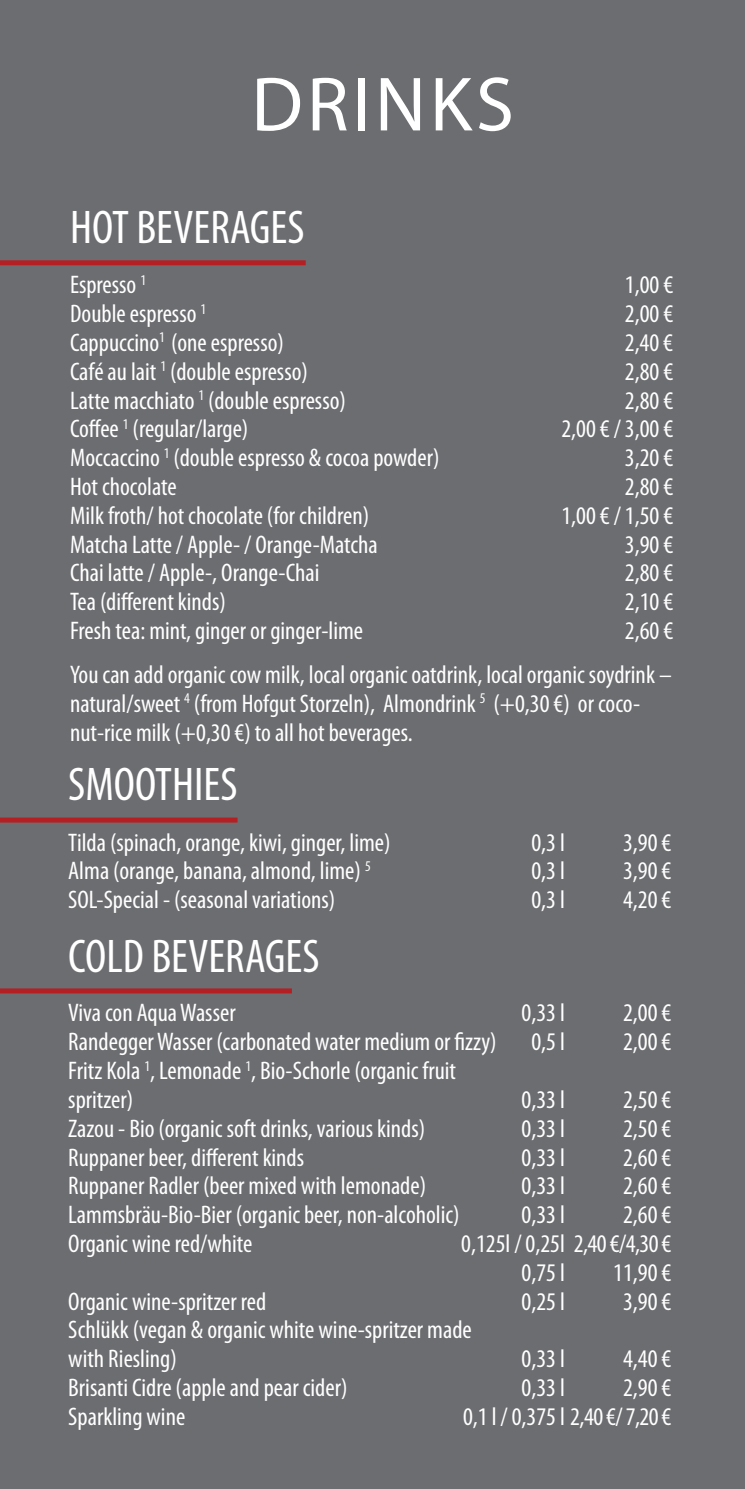
<style>
.page{position:relative;width:745px;height:1489px;background:#fff}
.page>*{position:absolute;margin:0;border:0;box-sizing:border-box;transform-origin:0 0}
.t1{font:77.5px "Myriad Pro";letter-spacing:.05em;color:#fff}
.t2{font:condensed 47.5px "Myriad Pro";color:#fff}
.t3{font:condensed 25.5px/28.8px "Myriad Pro";color:#fff}
</style>
<div class="page">
<div style="left:0;top:0;width:744px;height:1488px;background:#6c6d70"></div>
<div style="left:0;top:988px;width:292px;height:5px;background:#b31f23"></div>
<div style="left:0;top:817px;width:237px;height:5px;background:#b31f23"></div>
<div style="left:0;top:260px;width:305px;height:5px;background:#b31f23"></div>
<h1 class="t1" style="left:251px;top:57px;width:264px">DRINKS</h1>
<h2 class="t2" style="left:70px;top:198px;width:236px">HOT BEVERAGES</h2>
<p class="t3" style="left:70px;top:270px;width:78px">Espresso <sup>1</sup></p>
<p class="t3" style="left:624px;top:270px;width:50px">1,00 €</p>
<p class="t3" style="left:70px;top:299px;width:138px">Double espresso <sup>1</sup></p>
<p class="t3" style="left:624px;top:299px;width:50px">2,00 €</p>
<p class="t3" style="left:70px;top:328px;width:215px">Cappuccino<sup>1</sup> (one espresso)</p>
<p class="t3" style="left:624px;top:328px;width:50px">2,40 €</p>
<p class="t3" style="left:70px;top:356px;width:239px">Café au lait <sup>1</sup> (double espresso)</p>
<p class="t3" style="left:624px;top:356px;width:50px">2,80 €</p>
<p class="t3" style="left:70px;top:385px;width:277px">Latte macchiato <sup>1</sup> (double espresso)</p>
<p class="t3" style="left:624px;top:385px;width:50px">2,80 €</p>
<p class="t3" style="left:70px;top:414px;width:180px">Coffee <sup>1</sup> (regular/large)</p>
<p class="t3" style="left:561px;top:414px;width:113px">2,00 € / 3,00 €</p>
<p class="t3" style="left:70px;top:443px;width:371px">Moccaccino <sup>1</sup> (double espresso &amp; cocoa powder)</p>
<p class="t3" style="left:624px;top:443px;width:50px">3,20 €</p>
<p class="t3" style="left:70px;top:472px;width:108px">Hot chocolate</p>
<p class="t3" style="left:624px;top:472px;width:50px">2,80 €</p>
<p class="t3" style="left:70px;top:500px;width:300px">Milk froth/ hot chocolate (for children)</p>
<p class="t3" style="left:561px;top:500px;width:113px">1,00 € / 1,50 €</p>
<p class="t3" style="left:70px;top:529px;width:309px">Matcha Latte / Apple- / Orange-Matcha</p>
<p class="t3" style="left:624px;top:529px;width:50px">3,90 €</p>
<p class="t3" style="left:70px;top:558px;width:251px">Chai latte / Apple-, Orange-Chai</p>
<p class="t3" style="left:624px;top:558px;width:50px">2,80 €</p>
<p class="t3" style="left:70px;top:587px;width:157px">Tea (different kinds)</p>
<p class="t3" style="left:624px;top:587px;width:50px">2,10 €</p>
<p class="t3" style="left:70px;top:616px;width:294px">Fresh tea: mint, ginger or ginger-lime</p>
<p class="t3" style="left:70px;top:608px;width:604px;line-height:43.8px;text-align:right">2,60 €<br>You can add organic cow milk, local organic oatdrink, local organic soydrink –</p>
<p class="t3" style="left:70px;top:688px;width:571px">natural/sweet <sup>4</sup> (from Hofgut Storzeln), Almondrink <sup>5</sup> (+0,30 €) or coco&shy;nut-rice milk (+0,30 €) to all hot beverages.</p>
<h2 class="t2" style="left:68px;top:755px;width:171px">SMOOTHIES</h2>
<p class="t3" style="left:68px;top:827px;width:324px">Tilda (spinach, orange, kiwi, ginger, lime)</p>
<p class="t3" style="left:531px;top:827px;width:35px">0,3 l</p>
<p class="t3" style="left:622px;top:827px;width:50px">3,90 €</p>
<p class="t3" style="left:68px;top:856px;width:304px">Alma (orange, banana, almond, lime) <sup>5</sup></p>
<p class="t3" style="left:531px;top:856px;width:35px">0,3 l</p>
<p class="t3" style="left:622px;top:856px;width:50px">3,90 €</p>
<p class="t3" style="left:68px;top:885px;width:268px">SOL-Special - (seasonal variations)</p>
<p class="t3" style="left:531px;top:885px;width:35px">0,3 l</p>
<p class="t3" style="left:622px;top:885px;width:50px">4,20 €</p>
<h2 class="t2" style="left:68px;top:927px;width:252px">COLD BEVERAGES</h2>
<p class="t3" style="left:68px;top:998px;width:169px">Viva con Aqua Wasser</p>
<p class="t3" style="left:521px;top:998px;width:45px">0,33 l</p>
<p class="t3" style="left:622px;top:998px;width:50px">2,00 €</p>
<p class="t3" style="left:68px;top:1027px;width:429px">Randegger Wasser (carbonated water medium or fizzy)</p>
<p class="t3" style="left:531px;top:1027px;width:35px">0,5 l</p>
<p class="t3" style="left:622px;top:1027px;width:50px">2,00 €</p>
<p class="t3" style="left:68px;top:1055px;width:389px">Fritz Kola <sup>1</sup>, Lemonade <sup>1</sup>, Bio-Schorle (organic fruit spritzer)</p>
<p class="t3" style="left:521px;top:1084px;width:45px">0,33 l</p>
<p class="t3" style="left:622px;top:1084px;width:50px">2,50 €</p>
<p class="t3" style="left:68px;top:1113px;width:358px">Zazou - Bio (organic soft drinks, various kinds)</p>
<p class="t3" style="left:521px;top:1113px;width:45px">0,33 l</p>
<p class="t3" style="left:622px;top:1113px;width:50px">2,50 €</p>
<p class="t3" style="left:68px;top:1142px;width:237px">Ruppaner beer, different kinds</p>
<p class="t3" style="left:521px;top:1142px;width:45px">0,33 l</p>
<p class="t3" style="left:622px;top:1142px;width:50px">2,60 €</p>
<p class="t3" style="left:68px;top:1171px;width:359px">Ruppaner Radler (beer mixed with lemonade)</p>
<p class="t3" style="left:521px;top:1171px;width:45px">0,33 l</p>
<p class="t3" style="left:622px;top:1171px;width:50px">2,60 €</p>
<p class="t3" style="left:68px;top:1199px;width:392px">Lammsbräu-Bio-Bier (organic beer, non-alcoholic)</p>
<p class="t3" style="left:521px;top:1199px;width:45px">0,33 l</p>
<p class="t3" style="left:622px;top:1199px;width:50px">2,60 €</p>
<p class="t3" style="left:68px;top:1228px;width:185px">Organic wine red/white</p>
<p class="t3" style="left:521px;top:1228px;width:151px;text-indent:-60px">0,125l / 0,25l 2,40 €/4,30 €<br>0,75 l</p>
<p class="t3" style="left:613px;top:1257px;width:60px">11,90 €</p>
<p class="t3" style="left:68px;top:1286px;width:199px">Organic wine-spritzer red</p>
<p class="t3" style="left:521px;top:1286px;width:45px">0,25 l</p>
<p class="t3" style="left:622px;top:1286px;width:50px">3,90 €</p>
<p class="t3" style="left:68px;top:1315px;width:405px">Schlükk (vegan &amp; organic white wine-spritzer made with Riesling)</p>
<p class="t3" style="left:521px;top:1343px;width:45px">0,33 l</p>
<p class="t3" style="left:622px;top:1343px;width:50px">4,40 €</p>
<p class="t3" style="left:68px;top:1372px;width:280px">Brisanti Cidre (apple and pear cider)</p>
<p class="t3" style="left:521px;top:1372px;width:45px">0,33 l</p>
<p class="t3" style="left:622px;top:1372px;width:50px">2,90 €</p>
<p class="t3" style="left:68px;top:1401px;width:118px">Sparkling wine</p>
<p class="t3" style="left:463px;top:1401px;width:210px">0,1 l / 0,375 l 2,40 €/ 7,20 €</p>
</div>
